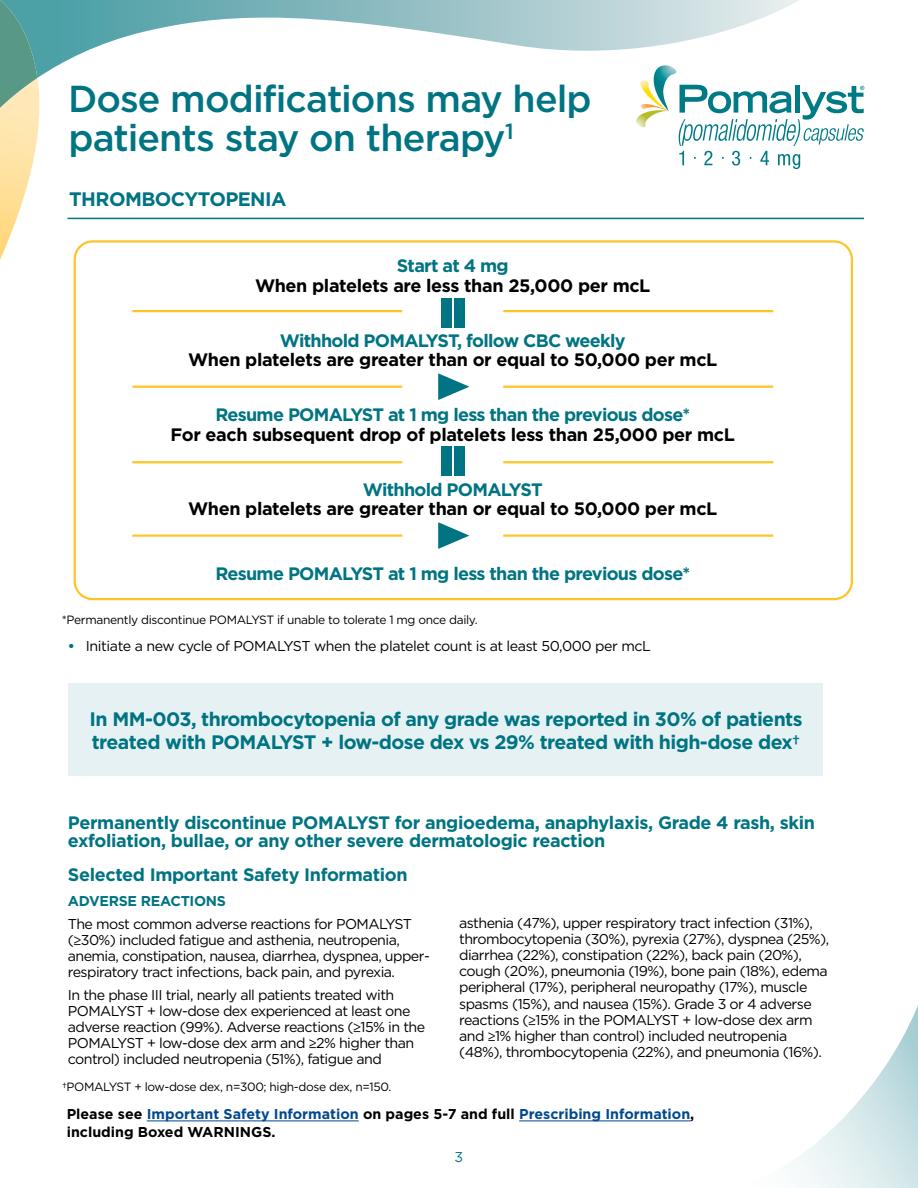
<style>
.page{position:relative;width:918px;height:1188px;background:#fff}
.page>*{position:absolute;margin:0;border:0;box-sizing:border-box;transform-origin:0 0}
.t1{font:500 37.5px/39px "Gotham";letter-spacing:-.025em;color:#007482}
.t2{font:700 19.5px/22.5px "Gotham";letter-spacing:-.03em;color:#007482}
.t3{font:700 18px/18px "Gotham";letter-spacing:-.035em;color:#007482}
.t4{font:700 18px "Gotham";letter-spacing:-.02em;color:#000}
.t5{font:14.25px/16.2px "Gotham";letter-spacing:-.04em;color:#000}
.t6{font:700 14.25px/18px "Gotham";color:#000}
.t7{font:700 14.25px "Gotham";letter-spacing:-.02em;color:#007482}
.t8{font:14.25px "Gotham";color:#007983}
.t9{font:12px "Gotham";letter-spacing:-.03em;color:#000}
.s1{font-weight:700;color:#007482}
.s2{font-family:"Helvetica Neue LT Std";font-weight:500}
.s3{color:#004990}
</style>
<div class="page">
<svg style="left:687px;top:1005px;width:231px;height:183px"></svg>
<svg style="left:636px;top:78px;width:228px;height:91px"></svg>
<svg style="left:0;top:78px;width:40px;height:182px"></svg>
<svg style="left:37px;top:0;width:762px;height:78px"></svg>
<img style="left:0;top:0;width:37px;height:108px">
<hr style="left:147px;top:1121px;width:212px;height:1px;background:#004990">
<hr style="left:519px;top:1121px;width:171px;height:1px;background:#004990">
<div style="left:74px;top:240px;width:779px;height:360px;border:2px solid #ffc425;border-radius:18px"></div>
<div style="left:69px;top:683px;width:754px;height:93px;background:#e6f1f3"></div>
<svg style="left:451px;top:298px;width:1px;height:29px"></svg>
<div style="left:454px;top:298px;width:10px;height:29px;background:#007482"></div>
<div style="left:441px;top:298px;width:10px;height:29px;background:#007482"></div>
<svg style="left:451px;top:446px;width:1px;height:30px"></svg>
<div style="left:454px;top:446px;width:10px;height:30px;background:#007482"></div>
<div style="left:441px;top:446px;width:10px;height:30px;background:#007482"></div>
<svg style="left:438px;top:373px;width:31px;height:27px"></svg>
<svg style="left:438px;top:522px;width:31px;height:27px"></svg>
<hr style="left:132px;top:310px;width:270px;height:2px;background:#ffc425">
<hr style="left:132px;top:386px;width:270px;height:2px;background:#ffc425">
<hr style="left:132px;top:461px;width:270px;height:2px;background:#ffc425">
<hr style="left:132px;top:534px;width:270px;height:3px;background:#ffc425">
<hr style="left:503px;top:310px;width:270px;height:2px;background:#ffc425">
<hr style="left:503px;top:386px;width:270px;height:2px;background:#ffc425">
<hr style="left:503px;top:461px;width:270px;height:2px;background:#ffc425">
<hr style="left:503px;top:534px;width:270px;height:3px;background:#ffc425">
<hr style="left:68px;top:218px;width:796px;height:1px;background:#007482">
<h1 class="t1" style="left:68px;top:79px;width:525px">Dose modifications may help patients stay on therapy<sup>1</sup></h1>
<h2 class="t2" style="left:69px;top:187px;width:219px">THROMBOCYTOPENIA</h2>
<p class="t3" style="left:397px;top:257px;width:113px">Start at 4 mg</p>
<p class="t4" style="left:255px;top:274px;width:397px">When platelets are less than 25,000 per mcL</p>
<p class="t3" style="left:280px;top:331px;width:347px">Withhold POMALYST, follow CBC weekly</p>
<p class="t4" style="left:188px;top:348px;width:531px">When platelets are greater than or equal to 50,000 per mcL</p>
<p class="t3" style="left:215px;top:406px;width:476px">Resume POMALYST at 1 mg less than the previous dose*</p>
<p class="t4" style="left:171px;top:423px;width:566px">For each subsequent drop of platelets less than 25,000 per mcL</p>
<p class="t3" style="left:363px;top:480px;width:181px">Withhold POMALYST</p>
<p class="t4" style="left:188px;top:497px;width:531px">When platelets are greater than or equal to 50,000 per mcL</p>
<p class="t3" style="left:215px;top:565px;width:476px">Resume POMALYST at 1 mg less than the previous dose*</p>
<p class="t9" style="left:62px;top:612px;width:417px">*Permanently discontinue POMALYST if unable to tolerate 1 mg once daily.</p>
<p class="t5" style="left:68px;top:637px;width:585px"><span class="s1">•</span> Initiate a new cycle of POMALYST when the platelet count is at least 50,000 per mcL</p>
<h2 class="t2" style="left:90px;top:708px;width:714px">In MM-003, thrombocytopenia of any grade was reported in 30% of patients treated with POMALYST + low-dose dex vs 29% treated with high-dose dex†</h2>
<p class="t3" style="left:68px;top:813px;width:749px">Permanently discontinue POMALYST for angioedema, anaphylaxis, Grade 4 rash, skin exfoliation, bullae, or any other severe dermatologic reaction</p>
<p class="t3" style="left:68px;top:865px;width:341px">Selected Important Safety Information</p>
<p class="t7" style="left:68px;top:891px;width:160px">ADVERSE REACTIONS</p>
<p class="t5" style="left:68px;top:915px;width:363px">The most common adverse reactions for POMALYST (<span class="s2">≥</span>30%) included fatigue and asthenia, neutropenia, anemia, constipation, nausea, diarrhea, dyspnea, upper&shy;respiratory tract infections, back pain, and pyrexia.</p>
<p class="t5" style="left:68px;top:986px;width:359px">In the phase III trial, nearly all patients treated with POMALYST + low-dose dex experienced at least one adverse reaction (99%). Adverse reactions (<span class="s2">≥</span>15% in the POMALYST + low-dose dex arm and <span class="s2">≥</span>2% higher than control) included neutropenia (51%), fatigue and</p>
<p class="t9" style="left:62px;top:1079px;width:331px">†POMALYST + low-dose dex, n=300; high-dose dex, n=150.</p>
<p class="t5" style="left:459px;top:914px;width:372px">asthenia (47%), upper respiratory tract infection (31%), thrombocytopenia (30%), pyrexia (27%), dyspnea (25%), diarrhea (22%), constipation (22%), back pain (20%), cough (20%), pneumonia (19%), bone pain (18%), edema peripheral (17%), peripheral neuropathy (17%), muscle spasms (15%), and nausea (15%). Grade 3 or 4 adverse reactions (<span class="s2">≥</span>15% in the POMALYST + low-dose dex arm and <span class="s2">≥</span>1% higher than control) included neutropenia (48%), thrombocytopenia (22%), and pneumonia (16%).</p>
<p class="t6" style="left:67px;top:1105px;width:629px">Please see <span class="s3">Important Safety Information</span> on pages 5-7 and full <span class="s3">Prescribing Information</span>, including Boxed WARNINGS.</p>
<p class="t8" style="left:454px;top:1148px;width:10px">3</p>
</div>
